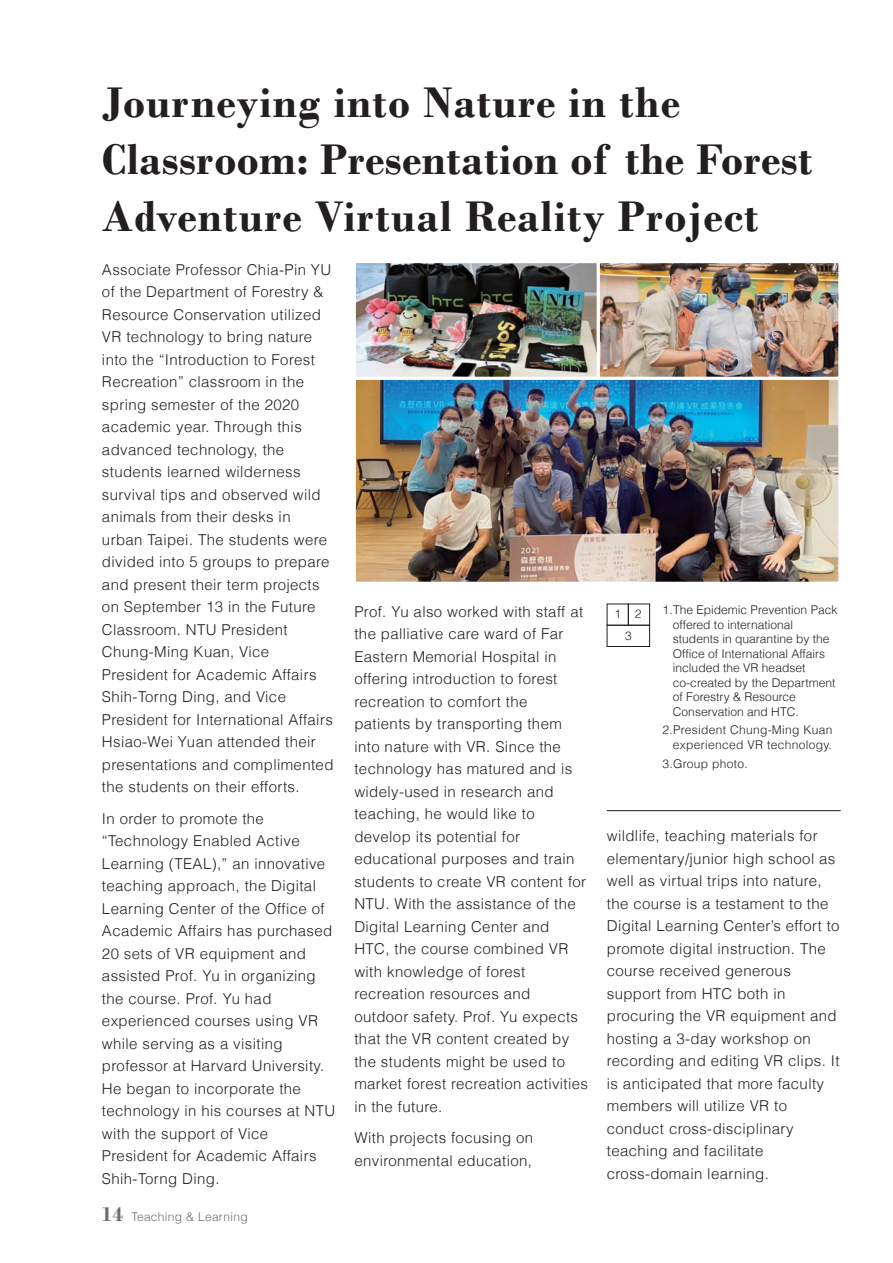
<style>
.page{position:relative;width:893px;height:1263px;background:#fff}
.page>*{position:absolute;margin:0;border:0;box-sizing:border-box;transform-origin:0 0}
.t1{font:700 45px/57px "Bodoni";letter-spacing:.025em;color:#231f20}
.t2{font:300 15px/22.5px "Helvetica LT";letter-spacing:.025em;color:#231f20}
.t3{font:300 12px/14.4px "Helvetica LT";color:#231f20}
.t4{font:300 12px/14.4px "Helvetica LT";letter-spacing:.025em;color:#231f20;text-align:right}
.t5{font:300 12px "Helvetica LT";letter-spacing:.025em;color:#6c6d70}
.s1{font-family:"Bodoni";font-weight:700;font-size:21px}
</style>
<div class="page">
<img style="left:357px;top:264px;width:480px;height:317px">
<div style="left:353px;top:377px;width:488px;height:208px;border:3px solid #fff"></div>
<div style="left:597px;top:260px;width:244px;height:120px;border:3px solid #fff"></div>
<div style="left:353px;top:260px;width:247px;height:120px;border:3px solid #fff"></div>
<div style="left:607px;top:625px;width:43px;height:22px;border:1px solid #231f20"></div>
<div style="left:628px;top:604px;width:22px;height:22px;border:1px solid #231f20"></div>
<hr style="left:607px;top:810px;width:234px;height:1px;background:#231f20">
<h1 class="t1" style="left:102px;top:74px;width:712px">Journeying into Nature in the<br>Classroom: Presentation of the Forest<br>Adventure Virtual Reality Project</h1>
<p class="t2" style="left:102px;top:258px;width:233px">Associate Professor Chia-Pin YU of the Department of Forestry &amp;<br>Resource Conservation utilized<br>VR technology to bring nature into the “Introduction to Forest<br>Recreation” classroom in the spring semester of the 2020 academic year. Through this advanced technology, the students learned wilderness survival tips and observed wild animals from their desks in urban Taipei. The students were divided into 5 groups to prepare and present their term projects on September 13 in the Future<br>Classroom. NTU President<br>Chung-Ming Kuan, Vice<br>President for Academic Affairs<br>Shih-Torng Ding, and Vice<br>President for International Affairs<br>Hsiao-Wei Yuan attended their presentations and complimented the students on their efforts.</p>
<p class="t2" style="left:102px;top:807px;width:235px">In order to promote the “Technology Enabled Active<br>Learning (TEAL),” an innovative teaching approach, the Digital<br>Learning Center of the Office of<br>Academic Affairs has purchased<br>20 sets of VR equipment and assisted Prof. Yu in organizing the course. Prof. Yu had experienced courses using VR while serving as a visiting professor at Harvard University.<br>He began to incorporate the technology in his courses at NTU with the support of Vice<br>President for Academic Affairs<br>Shih-Torng Ding.</p>
<p class="t5" style="left:102px;top:1210px;width:147px"><span class="s1">14</span> Teaching &amp; Learning</p>
<p class="t2" style="left:354px;top:600px;width:235px">Prof. Yu also worked with staff at the palliative care ward of Far<br>Eastern Memorial Hospital in offering introduction to forest recreation to comfort the<br>patients by transporting them into nature with VR. Since the technology has matured and is widely-used in research and teaching, he would like to develop its potential for educational purposes and train students to create VR content for<br>NTU. With the assistance of the<br>Digital Learning Center and<br>HTC, the course combined VR with knowledge of forest recreation resources and<br>outdoor safety. Prof. Yu expects that the VR content created by the students might be used to market forest recreation activities in the future.</p>
<p class="t2" style="left:354px;top:1127px;width:180px">With projects focusing on environmental education,</p>
<p class="t3" style="left:615px;top:603px;width:28px;line-height:21.8px;text-align:center">1 2<br>3</p>
<p class="t3" style="left:673px;top:603px;width:166px;text-indent:-11px">1.The Epidemic Prevention Pack offered to international students in quarantine by the<br>Office of International Affairs included the VR headset co-created by the Department of Forestry &amp; Resource<br>Conservation and HTC.</p>
<p class="t4" style="left:662px;top:723px;width:172px">2.President Chung-Ming Kuan experienced VR technology.</p>
<p class="t4" style="left:662px;top:756px;width:87px">3.Group photo.</p>
<p class="t2" style="left:607px;top:825px;width:234px">wildlife, teaching materials for elementary/junior high school as well as virtual trips into nature, the course is a testament to the<br>Digital Learning Center’s effort to promote digital instruction. The course received generous support from HTC both in procuring the VR equipment and hosting a 3-day workshop on recording and editing VR clips. It is anticipated that more faculty members will utilize VR to conduct cross-disciplinary teaching and facilitate cross-domain learning.</p>
</div>
